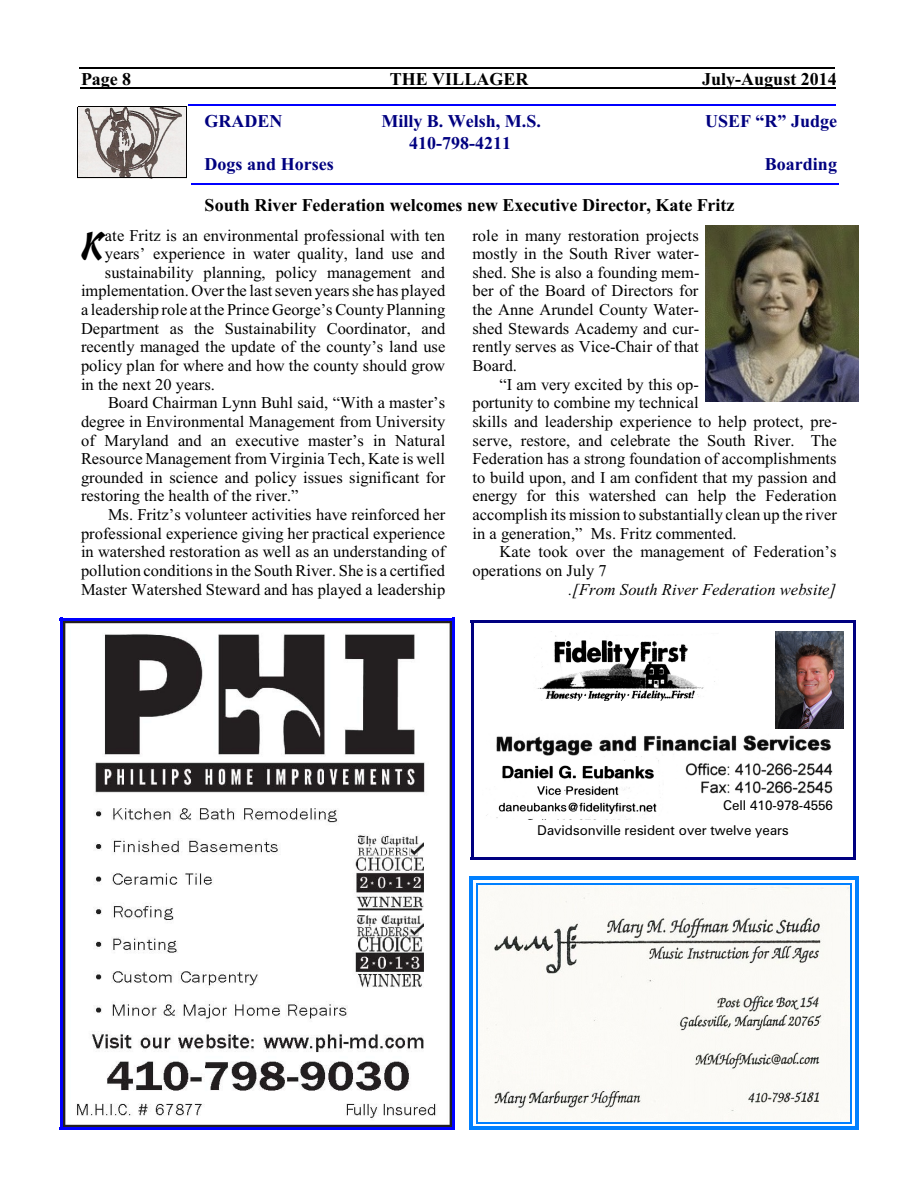
<style>
.page{position:relative;width:918px;height:1188px;background:#fff}
.page>*{position:absolute;margin:0;border:0;box-sizing:border-box;transform-origin:0 0}
.t1{font:39px "Freehand 471 BT";color:#000}
.t2{font:700 18px "Times New Roman";color:#000}
.t3{font:700 18px "Times New Roman";color:#000080}
.t4{font:16.5px "Times New Roman";color:#000}
.t5{font:italic 16.5px "Times New Roman";color:#000}
.t6{font:13.5px/24.3px "Zurich BT";color:#000}
</style>
<div class="page">
<img style="left:78px;top:107px;width:109px;height:71px">
<hr style="left:80px;top:68px;width:755px;height:1px;background:#000">
<hr style="left:80px;top:88px;width:756px;height:1px;background:#000">
<hr style="left:188px;top:104px;width:648px;height:2px;background:#00f">
<hr style="left:191px;top:183px;width:648px;height:1px;background:#00f">
<img style="left:706px;top:226px;width:152px;height:175px">
<img style="left:63px;top:621px;width:390px;height:506px">
<hr style="left:60px;top:618px;width:3px;height:512px;background:#00f">
<hr style="left:453px;top:618px;width:2px;height:512px;background:#00f">
<hr style="left:60px;top:618px;width:395px;height:2px;background:#00f">
<hr style="left:60px;top:1127px;width:395px;height:3px;background:#00f">
<img style="left:477px;top:884px;width:374px;height:238px">
<hr style="left:476px;top:883px;width:1px;height:240px;background:#0080ff">
<hr style="left:851px;top:883px;width:1px;height:240px;background:#0080ff">
<hr style="left:476px;top:883px;width:376px;height:1px;background:#0080ff">
<hr style="left:476px;top:1122px;width:376px;height:1px;background:#0080ff">
<hr style="left:469px;top:876px;width:4px;height:254px;background:#0080ff">
<hr style="left:855px;top:876px;width:4px;height:254px;background:#0080ff">
<hr style="left:469px;top:876px;width:390px;height:4px;background:#0080ff">
<hr style="left:469px;top:1126px;width:390px;height:4px;background:#0080ff">
<img style="left:776px;top:632px;width:68px;height:97px">
<img style="left:537px;top:635px;width:178px;height:65px">
<img style="left:496px;top:735px;width:335px;height:22px">
<img style="left:486px;top:760px;width:173px;height:58px">
<img style="left:685px;top:763px;width:148px;height:30px">
<hr style="left:471px;top:620px;width:2px;height:240px;background:#000080">
<hr style="left:853px;top:620px;width:2px;height:240px;background:#000080">
<hr style="left:471px;top:620px;width:384px;height:3px;background:#000080">
<hr style="left:471px;top:857px;width:384px;height:3px;background:#000080">
<p class="t2" style="left:81px;top:73px;width:52px">Page 8</p>
<p class="t2" style="left:390px;top:73px;width:140px">THE VILLAGER</p>
<p class="t2" style="left:702px;top:73px;width:136px">July-August 2014</p>
<p class="t3" style="left:205px;top:115px;width:79px">GRADEN</p>
<p class="t3" style="left:381px;top:115px;width:161px">Milly B. Welsh, M.S.</p>
<p class="t3" style="left:705px;top:115px;width:134px">USEF “R” Judge</p>
<p class="t3" style="left:409px;top:136px;width:103px">410-798-4211</p>
<p class="t3" style="left:205px;top:158px;width:131px">Dogs and Horses</p>
<p class="t3" style="left:765px;top:158px;width:74px">Boarding</p>
<p class="t2" style="left:205px;top:199px;width:531px">South River Federation welcomes new Executive Director, Kate Fritz</p>
<p class="t1" style="left:81px;top:230px;width:25px">K</p>
<p class="t4" style="left:105px;top:229px;width:342px">ate Fritz is an environmental professional with ten</p>
<p class="t4" style="left:472px;top:229px;width:228px">role in many restoration projects</p>
<p class="t4" style="left:472px;top:248px;width:228px">mostly in the South River water-</p>
<p class="t4" style="left:472px;top:266px;width:229px">shed. She is also a founding mem-</p>
<p class="t4" style="left:472px;top:285px;width:227px">ber of the Board of Directors for</p>
<p class="t4" style="left:472px;top:304px;width:228px">the Anne Arundel County Water-</p>
<p class="t4" style="left:472px;top:322px;width:228px">shed Stewards Academy and cur-</p>
<p class="t4" style="left:472px;top:341px;width:228px">rently serves as Vice-Chair of that</p>
<p class="t4" style="left:472px;top:360px;width:46px">Board.</p>
<p class="t4" style="left:500px;top:378px;width:201px">“I am very excited by this op-</p>
<p class="t4" style="left:472px;top:397px;width:228px">portunity to combine my technical</p>
<p class="t4" style="left:472px;top:416px;width:366px">skills and leadership experience to help protect, pre-</p>
<p class="t4" style="left:472px;top:434px;width:366px">serve, restore, and celebrate the South River. The</p>
<p class="t4" style="left:472px;top:453px;width:366px">Federation has a strong foundation of accomplishments</p>
<p class="t4" style="left:472px;top:471px;width:365px">to build upon, and I am confident that my passion and</p>
<p class="t4" style="left:472px;top:490px;width:366px">energy for this watershed can help the Federation</p>
<p class="t4" style="left:472px;top:509px;width:366px">accomplish its mission to substantially clean up the river</p>
<p class="t4" style="left:472px;top:527px;width:266px">in a generation,” Ms. Fritz commented.</p>
<p class="t4" style="left:500px;top:546px;width:339px">Kate took over the management of Federation’s</p>
<p class="t4" style="left:472px;top:565px;width:136px">operations on July 7</p>
<p class="t5" style="left:568px;top:583px;width:269px">.[From South River Federation website]</p>
<p class="t4" style="left:105px;top:248px;width:342px">years’ experience in water quality, land use and</p>
<p class="t4" style="left:105px;top:266px;width:342px">sustainability planning, policy management and</p>
<p class="t4" style="left:81px;top:285px;width:366px">implementation. Over the lastseven yearsshe has played</p>
<p class="t4" style="left:81px;top:304px;width:366px">a leadership role at the Prince George’s County Planning</p>
<p class="t4" style="left:81px;top:322px;width:366px">Department as the Sustainability Coordinator, and</p>
<p class="t4" style="left:81px;top:341px;width:366px">recently managed the update of the county’s land use</p>
<p class="t4" style="left:81px;top:360px;width:366px">policy plan for where and how the county should grow</p>
<p class="t4" style="left:81px;top:378px;width:135px">in the next 20 years.</p>
<p class="t4" style="left:108px;top:397px;width:339px">Board Chairman Lynn Buhl said, “With a master’s</p>
<p class="t4" style="left:81px;top:416px;width:366px">degree in Environmental Management from University</p>
<p class="t4" style="left:81px;top:434px;width:366px">of Maryland and an executive master’s in Natural</p>
<p class="t4" style="left:81px;top:453px;width:366px">Resource Management from Virginia Tech, Kate is well</p>
<p class="t4" style="left:81px;top:471px;width:366px">grounded in science and policy issues significant for</p>
<p class="t4" style="left:81px;top:490px;width:219px">restoring the health of the river.”</p>
<p class="t4" style="left:108px;top:509px;width:339px">Ms. Fritz’s volunteer activities have reinforced her</p>
<p class="t4" style="left:81px;top:527px;width:366px">professional experience giving her practical experience</p>
<p class="t4" style="left:81px;top:546px;width:366px">in watershed restoration as well as an understanding of</p>
<p class="t4" style="left:81px;top:565px;width:366px">pollution conditions in the South River. She is a certified</p>
<p class="t4" style="left:81px;top:583px;width:366px">Master Watershed Steward and has played a leadership</p>
<p class="t6" style="left:537px;top:795px;width:297px;text-indent:186px">Cell 410-978-4556<br>Davidsonville resident over twelve years</p>
</div>
